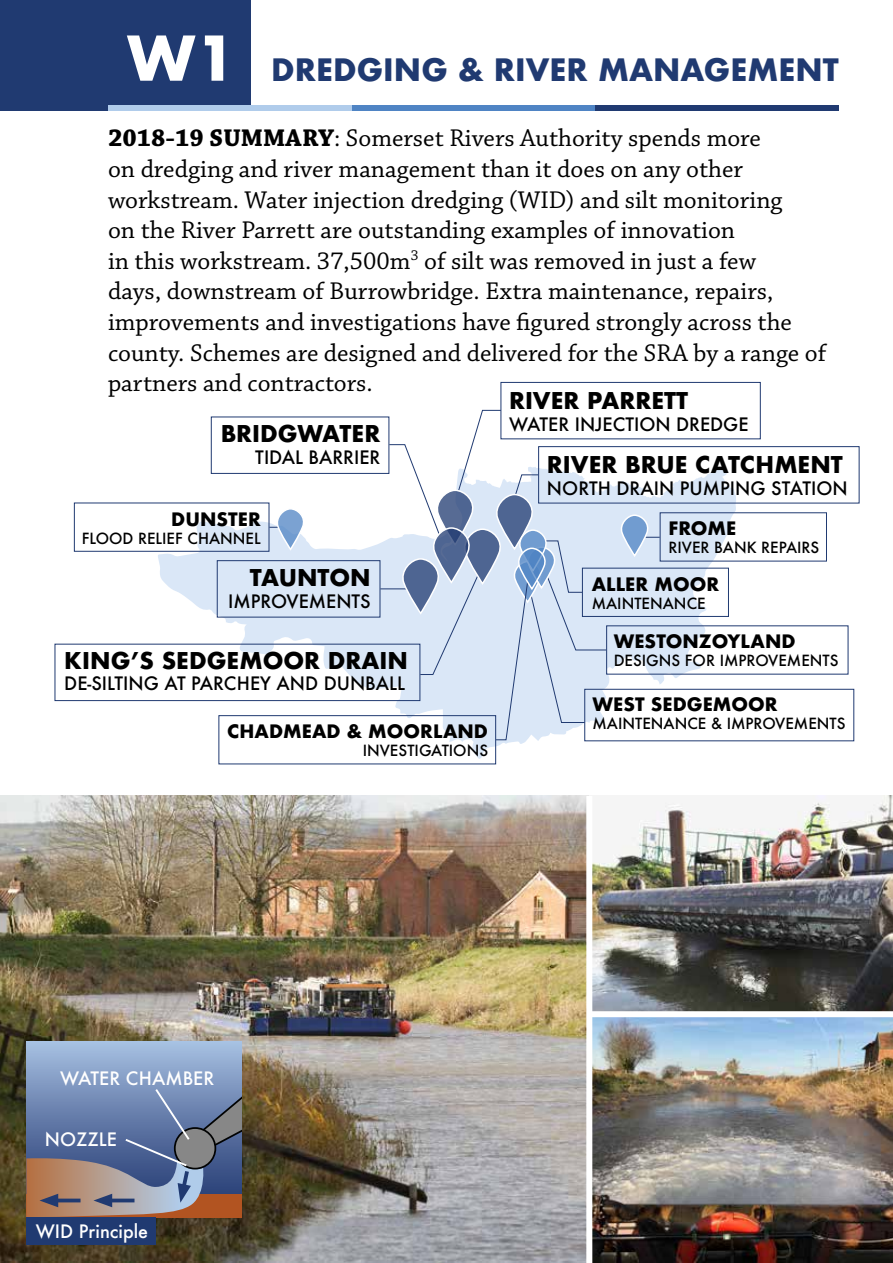
<style>
.page{position:relative;width:893px;height:1263px;background:#fff}
.page>*{position:absolute;margin:0;border:0;box-sizing:border-box;transform-origin:0 0}
.t1{font:700 30px "Futura";color:#203a71}
.t2{font:25.5px/30.6px "Chaparral Pro";color:#000}
.t3{font:700 22.5px "Futura";color:#000}
.t4{font:500 18px "Futura";color:#000}
.t5{font:700 18px "Futura";color:#000}
.t6{font:500 18px "Futura";color:#fff}
.t7{font:500 15px "Futura";color:#000}
.s1{font-size:60px;color:#fff}
.s2{font-weight:700}
</style>
<div class="page">
<img style="left:0;top:796px;width:893px;height:467px">
<svg style="left:801px;top:1152px;width:57px;height:57px;background:#a09c9c"></svg>
<div style="left:0;top:0;width:251px;height:111px;background:#203a71"></div>
<div style="left:108px;top:106px;width:244px;height:5px;background:#b0cceb"></div>
<div style="left:352px;top:106px;width:243px;height:5px;background:#4f84c4"></div>
<div style="left:595px;top:106px;width:244px;height:5px;background:#203a71"></div>
<svg style="left:157px;top:466px;width:579px;height:293px"></svg>
<div style="left:211px;top:417px;width:178px;height:57px;border:1px solid #203a71"></div>
<div style="left:501px;top:382px;width:260px;height:57px;border:1px solid #203a71"></div>
<div style="left:538px;top:446px;width:321px;height:57px;border:1px solid #203a71"></div>
<svg style="left:617px;top:514px;width:43px;height:43px;background:#b7cde8"></svg>
<div style="left:55px;top:644px;width:365px;height:57px;border:1px solid #203a71"></div>
<div style="left:217px;top:560px;width:163px;height:57px;border:1px solid #203a71"></div>
<div style="left:74px;top:503px;width:195px;height:49px;border:1px solid #203a71"></div>
<svg style="left:269px;top:507px;width:38px;height:44px"></svg>
<div style="left:582px;top:568px;width:147px;height:49px;border:1px solid #203a71"></div>
<div style="left:584px;top:689px;width:270px;height:52px;border:1px solid #203a71"></div>
<div style="left:218px;top:715px;width:278px;height:49px;border:1px solid #203a71"></div>
<svg style="left:380px;top:410px;width:227px;height:330px"></svg>
<div style="left:26px;top:1042px;width:216px;height:171px;background:#9cb5d9"></div>
<svg style="left:26px;top:1068px;width:216px;height:149px;background:#7b8099"></svg>
<div style="left:26px;top:1217px;width:129px;height:28px;background:#203a71"></div>
<div style="left:586px;top:796px;width:6px;height:467px;background:#fff"></div>
<div style="left:592px;top:1011px;width:301px;height:6px;background:#fff"></div>
<p class="t1" style="left:127px;top:48px;width:714px"><span class="s1">W1</span> DREDGING &amp; RIVER MANAGEMENT</p>
<p class="t2" style="left:108px;top:124px;width:720px"><span class="s2">2018-19 SUMMARY</span>: Somerset Rivers Authority spends more<br>on dredging and river management than it does on any other workstream. Water injection dredging (WID) and silt monitoring<br>on the River Parrett are outstanding examples of innovation<br>in this workstream. 37,500m<sup>3</sup> of silt was removed in just a few<br>days, downstream of Burrowbridge. Extra maintenance, repairs, improvements and investigations have figured strongly across the county. Schemes are designed and delivered for the SRA by a range of partners and contractors.</p>
<p class="t3" style="left:509px;top:384px;width:181px">RIVER PARRETT</p>
<p class="t4" style="left:509px;top:412px;width:241px">WATER INJECTION DREDGE</p>
<p class="t3" style="left:221px;top:417px;width:161px">BRIDGWATER</p>
<p class="t4" style="left:255px;top:445px;width:127px">TIDAL BARRIER</p>
<p class="t3" style="left:547px;top:449px;width:297px">RIVER BRUE CATCHMENT</p>
<p class="t4" style="left:547px;top:476px;width:302px">NORTH DRAIN PUMPING STATION</p>
<p class="t5" style="left:668px;top:515px;width:69px">FROME</p>
<p class="t7" style="left:668px;top:537px;width:152px">RIVER BANK REPAIRS</p>
<p class="t5" style="left:171px;top:506px;width:91px">DUNSTER</p>
<p class="t7" style="left:82px;top:528px;width:180px">FLOOD RELIEF CHANNEL</p>
<p class="t3" style="left:250px;top:562px;width:122px">TAUNTON</p>
<p class="t4" style="left:228px;top:589px;width:144px">IMPROVEMENTS</p>
<p class="t5" style="left:592px;top:571px;width:129px">ALLER MOOR</p>
<p class="t7" style="left:592px;top:593px;width:115px">MAINTENANCE</p>
<p class="t5" style="left:614px;top:628px;width:183px">WESTONZOYLAND</p>
<p class="t3" style="left:64px;top:644px;width:345px">KING’S SEDGEMOOR DRAIN</p>
<p class="t7" style="left:614px;top:650px;width:226px">DESIGNS FOR IMPROVEMENTS</p>
<p class="t4" style="left:64px;top:671px;width:342px">DE-SILTING AT PARCHEY AND DUNBALL</p>
<p class="t5" style="left:227px;top:718px;width:263px">CHADMEAD &amp; MOORLAND</p>
<p class="t7" style="left:363px;top:740px;width:127px">INVESTIGATIONS</p>
<p class="t5" style="left:592px;top:691px;width:187px">WEST SEDGEMOOR</p>
<p class="t7" style="left:592px;top:713px;width:254px">MAINTENANCE &amp; IMPROVEMENTS</p>
<p class="t6" style="left:60px;top:1065px;width:156px">WATER CHAMBER</p>
<p class="t6" style="left:45px;top:1126px;width:74px">NOZZLE</p>
<p class="t6" style="left:36px;top:1219px;width:114px">WID Principle</p>
</div>
